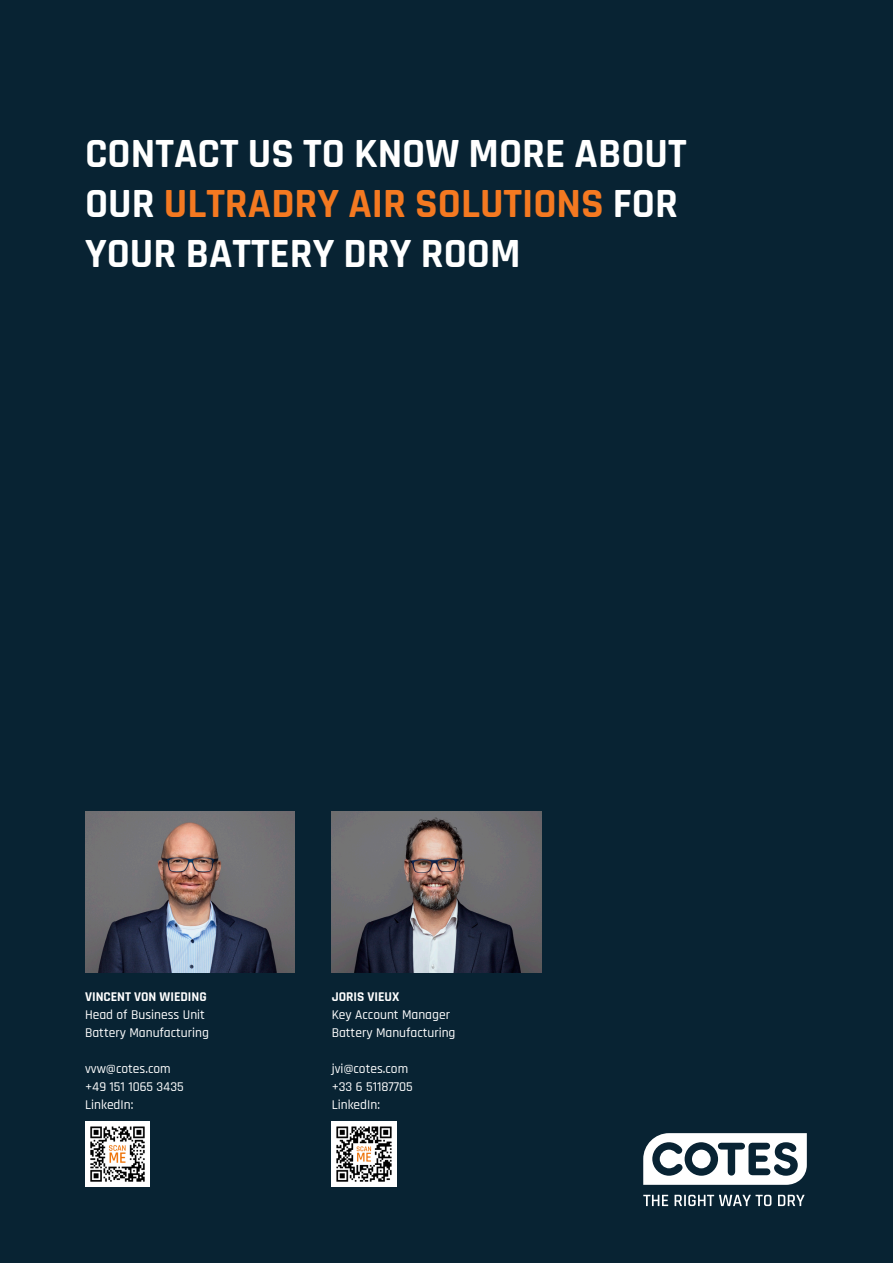
<style>
.page{position:relative;width:893px;height:1263px;background:#082333}
.page>*{position:absolute;margin:0;border:0;box-sizing:border-box;transform-origin:0 0}
.t1{font:700 42px/50.4px "Rajdhani";color:#fff}
.t2{font:500 13.5px/18px "Rajdhani";color:#fff}
.t3{font:700 13.5px "Rajdhani";color:#fff}
.s1{color:#f47921}
</style>
<div class="page">
<img style="left:85px;top:811px;width:209px;height:162px">
<img style="left:332px;top:811px;width:209px;height:162px">
<img style="left:85px;top:1122px;width:65px;height:64px">
<img style="left:332px;top:1122px;width:64px;height:64px">
<svg style="left:643px;top:1133px;width:164px;height:52px"></svg>
<svg style="left:643px;top:1195px;width:25px;height:11px"></svg>
<svg style="left:675px;top:1195px;width:96px;height:11px"></svg>
<svg style="left:778px;top:1195px;width:27px;height:11px"></svg>
<p class="t1" style="left:85px;top:129px;width:603px">CONTACT US TO KNOW MORE ABOUT<br>OUR <span class="s1">ULTRADRY AIR SOLUTIONS</span> FOR<br>YOUR BATTERY DRY ROOM</p>
<p class="t3" style="left:85px;top:989px;width:123px">VINCENT VON WIEDING</p>
<p class="t2" style="left:85px;top:1006px;width:125px">Head of Business Unit<br>Battery Manufacturing</p>
<p class="t2" style="left:85px;top:1060px;width:87px">vvw@cotes.com</p>
<p class="t2" style="left:85px;top:1078px;width:100px">+49 151 1065 3435</p>
<p class="t2" style="left:85px;top:1096px;width:50px">LinkedIn:</p>
<p class="t3" style="left:332px;top:989px;width:69px">JORIS VIEUX</p>
<p class="t2" style="left:332px;top:1006px;width:125px">Key Account Manager<br>Battery Manufacturing</p>
<p class="t2" style="left:332px;top:1060px;width:78px">jvi@cotes.com</p>
<p class="t2" style="left:332px;top:1078px;width:83px">+33 6 51187705</p>
<p class="t2" style="left:332px;top:1096px;width:50px">LinkedIn:</p>
</div>
